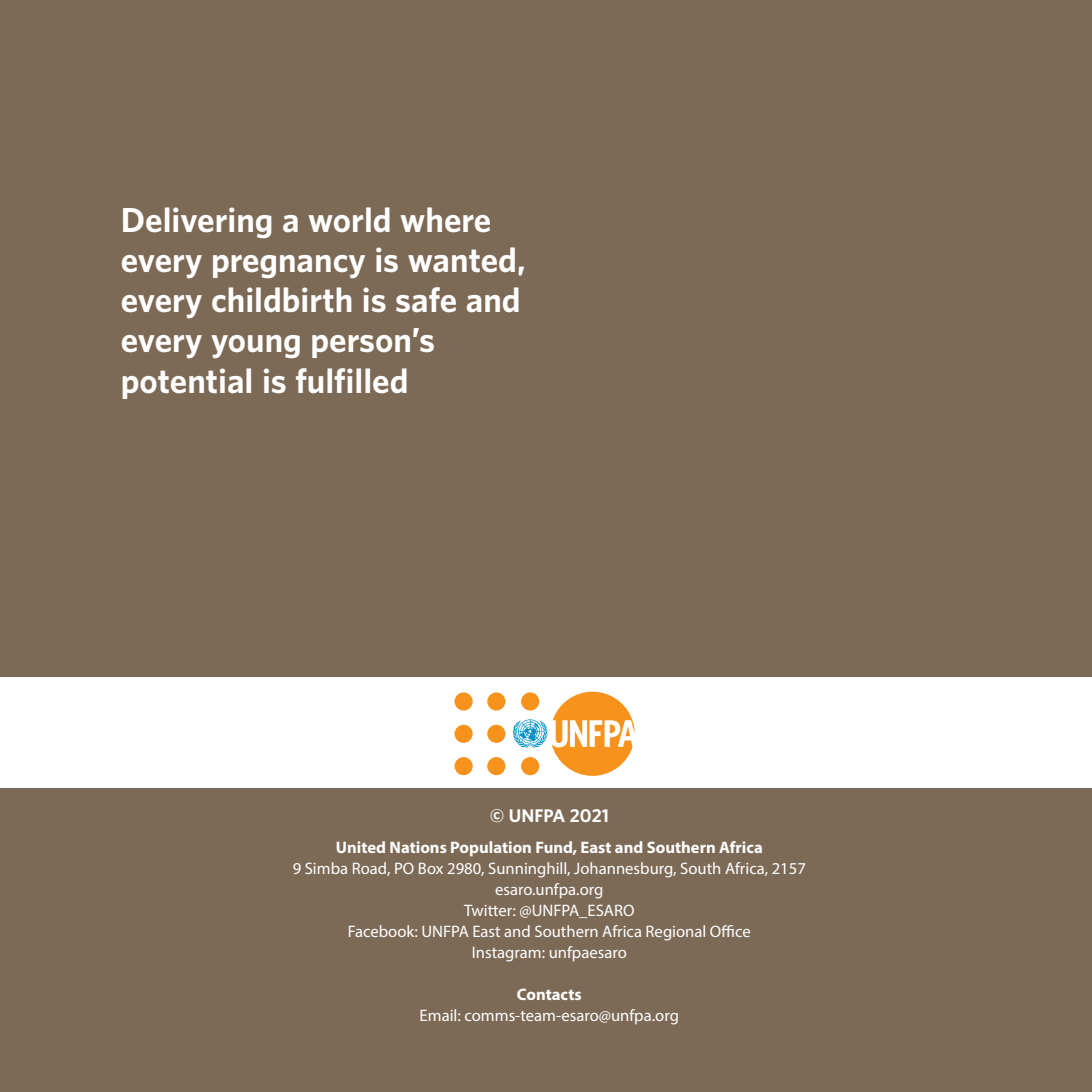
<style>
.page{position:relative;width:1092px;height:1092px;background:#fff}
.page>*{position:absolute;margin:0;border:0;box-sizing:border-box;transform-origin:0 0}
.t1{font:700 31.5px/40.2px "UNFPA";color:#fff}
.t2{font:16.62px/21px "Myriad Pro";color:#fff;text-align:center}
.t3{font:700 16.62px "Myriad Pro";color:#fff}
.t4{font:700 16.62px "UNFPA";color:#fff}
</style>
<div class="page">
<div style="left:0;top:0;width:1091px;height:1091px;background:#7d6a56"></div>
<div style="left:0;top:676px;width:1091px;height:111px;background:#fff"></div>
<div style="left:487px;top:724px;width:18px;height:18px;background:#f7931d;border-radius:50%"></div>
<div style="left:487px;top:757px;width:18px;height:18px;background:#f7931d;border-radius:50%"></div>
<div style="left:487px;top:692px;width:18px;height:18px;background:#f7931d;border-radius:50%"></div>
<div style="left:454px;top:724px;width:18px;height:18px;background:#f7931d;border-radius:50%"></div>
<div style="left:454px;top:757px;width:18px;height:18px;background:#f7931d;border-radius:50%"></div>
<div style="left:454px;top:692px;width:18px;height:18px;background:#f7931d;border-radius:50%"></div>
<svg style="left:513px;top:691px;width:121px;height:84px"></svg>
<h1 class="t1" style="left:121px;top:198px;width:406px">Delivering a world where every pregnancy is wanted, every childbirth is safe and every young person’s potential is fulfilled</h1>
<p class="t4" style="left:490px;top:804px;width:120px">© UNFPA 2021</p>
<p class="t3" style="left:336px;top:836px;width:428px">United Nations Population Fund, East and Southern Africa</p>
<p class="t2" style="left:293px;top:857px;width:514px">9 Simba Road, PO Box 2980, Sunninghill, Johannesburg, South Africa, 2157 esaro.unfpa.org<br>Twitter: @UNFPA_ESARO<br>Facebook: UNFPA East and Southern Africa Regional Office<br>Instagram: unfpaesaro</p>
<p class="t3" style="left:517px;top:983px;width:66px">Contacts</p>
<p class="t2" style="left:419px;top:1004px;width:261px">Email: comms-team-esaro@unfpa.org</p>
</div>
